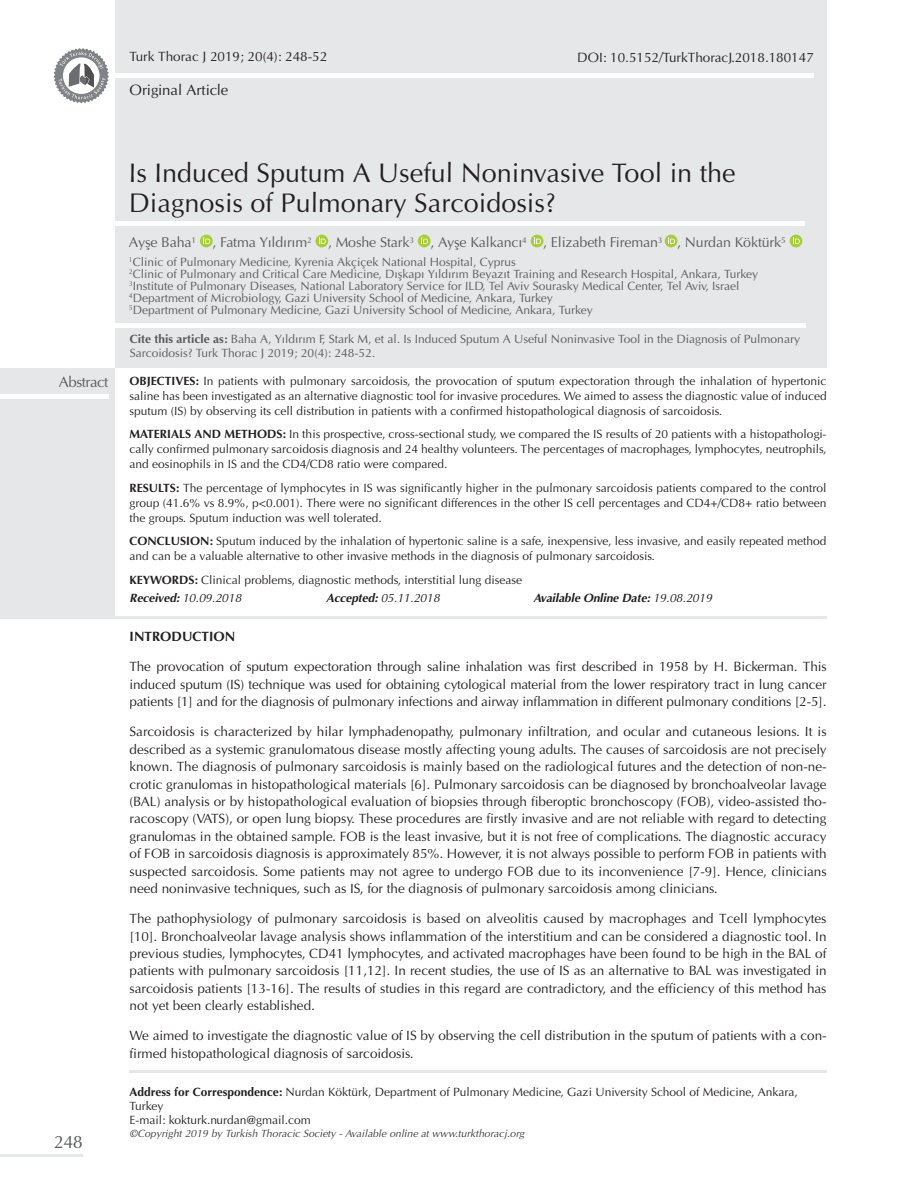
<style>
.page{position:relative;width:915px;height:1191px;background:#fff}
.page>*{position:absolute;margin:0;border:0;box-sizing:border-box;transform-origin:0 0}
.t1{font:27px/30px "Optima Normal Tr";color:#231f20}
.t2{font:18px "Optima Normal Tr";color:#57585a}
.t3{font:15px "Optima Normal Tr";color:#231f20}
.t4{font:15px "Optima Normal Tr";letter-spacing:-.03em;color:#57585a}
.t5{font:14.25px "Optima Normal Tr";letter-spacing:-.01em;color:#57585a}
.t6{font:13.5px/17.4px "Optima Normal Tr";color:#231f20;text-align:justify}
.t7{font:13.5px "Optima Bold Tr";color:#231f20}
.t8{font:12px/15px "Optima Normal Tr";color:#231f20;text-align:justify}
.t9{font:12px/14.4px "Optima Normal Tr";color:#57585a}
.t10{font:12px "Optima Italic Tr";letter-spacing:-.01em;color:#231f20}
.t11{font:italic 700 12px "Optima Tr";letter-spacing:-.01em;color:#231f20}
.t12{font:10.5px "Optima Italic Tr";color:#3e3e3f}
.s1{font-family:"Optima Bold Tr"}
.s2{font-family:"Optima Tr";font-weight:700;font-style:italic}
.s3{font-family:"Optima Italic Tr";font-weight:400;font-style:normal}
</style>
<div class="page">
<div style="left:115px;top:0;width:711px;height:368px;background:#e6e7e9"></div>
<svg style="left:200px;top:235px;width:13px;height:12px"></svg>
<svg style="left:203px;top:237px;width:7px;height:7px"></svg>
<div style="left:315px;top:235px;width:13px;height:12px;background:#a6ce39;border-radius:50%"></div>
<svg style="left:319px;top:237px;width:6px;height:7px"></svg>
<div style="left:417px;top:235px;width:13px;height:12px;background:#a6ce39;border-radius:50%"></div>
<svg style="left:421px;top:237px;width:7px;height:7px"></svg>
<div style="left:530px;top:235px;width:13px;height:12px;background:#a6ce39;border-radius:50%"></div>
<svg style="left:534px;top:237px;width:7px;height:7px"></svg>
<svg style="left:664px;top:235px;width:13px;height:12px"></svg>
<svg style="left:667px;top:237px;width:7px;height:7px"></svg>
<svg style="left:789px;top:235px;width:13px;height:12px"></svg>
<svg style="left:792px;top:237px;width:7px;height:7px"></svg>
<hr style="left:4px;top:74px;width:809px;height:4px;background:#fff">
<svg style="left:53px;top:48px;width:56px;height:55px"></svg>
<hr style="left:0;top:222px;width:804px;height:4px;background:#fff">
<hr style="left:129px;top:1070px;width:697px;height:3px;background:#e6e7e9">
<div style="left:0;top:323px;width:805px;height:5px;background:#fff"></div>
<div style="left:0;top:368px;width:115px;height:249px;background:#e6e7e9"></div>
<div style="left:0;top:394px;width:108px;height:5px;background:#fff"></div>
<hr style="left:0;top:615px;width:826px;height:3px;background:#e6e7e9">
<hr style="left:0;top:1154px;width:82px;height:2px;background:#e6e7e9">
<p class="t6" style="left:129px;top:48px;width:199px">Turk Thorac J 2019; 20(4): 248-52</p>
<p class="t3" style="left:129px;top:81px;width:100px">Original Article</p>
<p class="t6" style="left:577px;top:49px;width:238px">DOI: 10.5152/TurkThoracJ.2018.180147</p>
<p class="t4" style="left:59px;top:373px;width:51px">Abstract</p>
<p class="t2" style="left:54px;top:1131px;width:30px">248</p>
<p class="t1" style="left:129px;top:158px;width:608px">Is Induced Sputum A Useful Noninvasive Tool in the<br>Diagnosis of Pulmonary Sarcoidosis?</p>
<p class="t5" style="left:129px;top:234px;width:658px">Ayşe Baha<sup>1</sup> , Fatma Yıldırım<sup>2</sup> , Moshe Stark<sup>3</sup> , Ayşe Kalkancı<sup>4</sup> , Elizabeth Fireman<sup>3</sup> , Nurdan Köktürk<sup>5</sup></p>
<p class="t9" style="left:129px;top:254px;width:388px"><sup>1</sup>Clinic of Pulmonary Medicine, Kyrenia Akçiçek National Hospital, Cyprus</p>
<p class="t9" style="left:129px;top:266px;width:630px"><sup>2</sup>Clinic of Pulmonary and Critical Care Medicine, Dışkapı Yıldırım Beyazıt Training and Research Hospital, Ankara, Turkey</p>
<p class="t9" style="left:129px;top:278px;width:612px"><sup>3</sup>Institute of Pulmonary Diseases, National Laboratory Service for ILD, Tel Aviv Sourasky Medical Center, Tel Aviv, Israel</p>
<p class="t9" style="left:129px;top:290px;width:425px"><sup>4</sup>Department of Microbiology, Gazi University School of Medicine, Ankara, Turkey</p>
<p class="t9" style="left:129px;top:302px;width:465px"><sup>5</sup>Department of Pulmonary Medicine, Gazi University School of Medicine, Ankara, Turkey</p>
<p class="t9" style="left:130px;top:332px;width:671px"><span class="s1">Cite this article as:</span> Baha A, Yıldırım F, Stark M, et al. Is Induced Sputum A Useful Noninvasive Tool in the Diagnosis of Pulmonary<br>Sarcoidosis? Turk Thorac J 2019; 20(4): 248-52.</p>
<p class="t8" style="left:129px;top:373px;width:698px"><span class="s1">OBJECTIVES:</span> In patients with pulmonary sarcoidosis, the provocation of sputum expectoration through the inhalation of hypertonic saline has been investigated as an alternative diagnostic tool for invasive procedures. We aimed to assess the diagnostic value of induced sputum (IS) by observing its cell distribution in patients with a confirmed histopathological diagnosis of sarcoidosis.</p>
<p class="t8" style="left:129px;top:426px;width:698px"><span class="s1">MATERIALS AND METHODS:</span> In this prospective, cross-sectional study, we compared the IS results of 20 patients with a histopathologi&shy;cally confirmed pulmonary sarcoidosis diagnosis and 24 healthy volunteers. The percentages of macrophages, lymphocytes, neutrophils, and eosinophils in IS and the CD4/CD8 ratio were compared.</p>
<p class="t8" style="left:129px;top:480px;width:698px"><span class="s1">RESULTS:</span> The percentage of lymphocytes in IS was significantly higher in the pulmonary sarcoidosis patients compared to the control group (41.6% vs 8.9%, p&lt;0.001). There were no significant differences in the other IS cell percentages and CD4+/CD8+ ratio between the groups. Sputum induction was well tolerated.</p>
<p class="t8" style="left:129px;top:533px;width:698px"><span class="s1">CONCLUSION:</span> Sputum induced by the inhalation of hypertonic saline is a safe, inexpensive, less invasive, and easily repeated method and can be a valuable alternative to other invasive methods in the diagnosis of pulmonary sarcoidosis.</p>
<p class="t8" style="left:129px;top:572px;width:394px"><span class="s1">KEYWORDS:</span> Clinical problems, diagnostic methods, interstitial lung disease</p>
<p class="t10" style="left:129px;top:591px;width:113px"><span class="s2">Received:</span> 10.09.2018</p>
<p class="t10" style="left:326px;top:591px;width:115px"><span class="s2">Accepted:</span> 05.11.2018</p>
<p class="t11" style="left:533px;top:591px;width:180px">Available Online Date: <span class="s3">19.08.2019</span></p>
<p class="t7" style="left:129px;top:628px;width:107px">INTRODUCTION</p>
<p class="t6" style="left:129px;top:658px;width:698px">The provocation of sputum expectoration through saline inhalation was first described in 1958 by H. Bickerman. This induced sputum (IS) technique was used for obtaining cytological material from the lower respiratory tract in lung cancer patients [1] and for the diagnosis of pulmonary infections and airway inflammation in different pulmonary conditions [2-5].</p>
<p class="t6" style="left:129px;top:723px;width:698px">Sarcoidosis is characterized by hilar lymphadenopathy, pulmonary infiltration, and ocular and cutaneous lesions. It is described as a systemic granulomatous disease mostly affecting young adults. The causes of sarcoidosis are not precisely known. The diagnosis of pulmonary sarcoidosis is mainly based on the radiological futures and the detection of non-ne&shy;crotic granulomas in histopathological materials [6]. Pulmonary sarcoidosis can be diagnosed by bronchoalveolar lavage (BAL) analysis or by histopathological evaluation of biopsies through fiberoptic bronchoscopy (FOB), video-assisted tho&shy;racoscopy (VATS), or open lung biopsy. These procedures are firstly invasive and are not reliable with regard to detecting granulomas in the obtained sample. FOB is the least invasive, but it is not free of complications. The diagnostic accuracy of FOB in sarcoidosis diagnosis is approximately 85%. However, it is not always possible to perform FOB in patients with suspected sarcoidosis. Some patients may not agree to undergo FOB due to its inconvenience [7-9]. Hence, clinicians need noninvasive techniques, such as IS, for the diagnosis of pulmonary sarcoidosis among clinicians.</p>
<p class="t6" style="left:129px;top:910px;width:698px">The pathophysiology of pulmonary sarcoidosis is based on alveolitis caused by macrophages and Tcell lymphocytes [10]. Bronchoalveolar lavage analysis shows inflammation of the interstitium and can be considered a diagnostic tool. In previous studies, lymphocytes, CD41 lymphocytes, and activated macrophages have been found to be high in the BAL of patients with pulmonary sarcoidosis [11,12]. In recent studies, the use of IS as an alternative to BAL was investigated in sarcoidosis patients [13-16]. The results of studies in this regard are contradictory, and the efficiency of this method has not yet been clearly established.</p>
<p class="t6" style="left:129px;top:1027px;width:698px">We aimed to investigate the diagnostic value of IS by observing the cell distribution in the sputum of patients with a con&shy;firmed histopathological diagnosis of sarcoidosis.</p>
<p class="t8" style="left:129px;top:1084px;width:669px;line-height:14.4px;text-align:left"><span class="s1">Address for Correspondence:</span> Nurdan Köktürk, Department of Pulmonary Medicine, Gazi University School of Medicine, Ankara,<br>Turkey<br>E-mail: kokturk.nurdan@gmail.com</p>
<p class="t12" style="left:129px;top:1127px;width:396px">©Copyright 2019 by Turkish Thoracic Society - Available online at www.turkthoracj.org</p>
</div>
